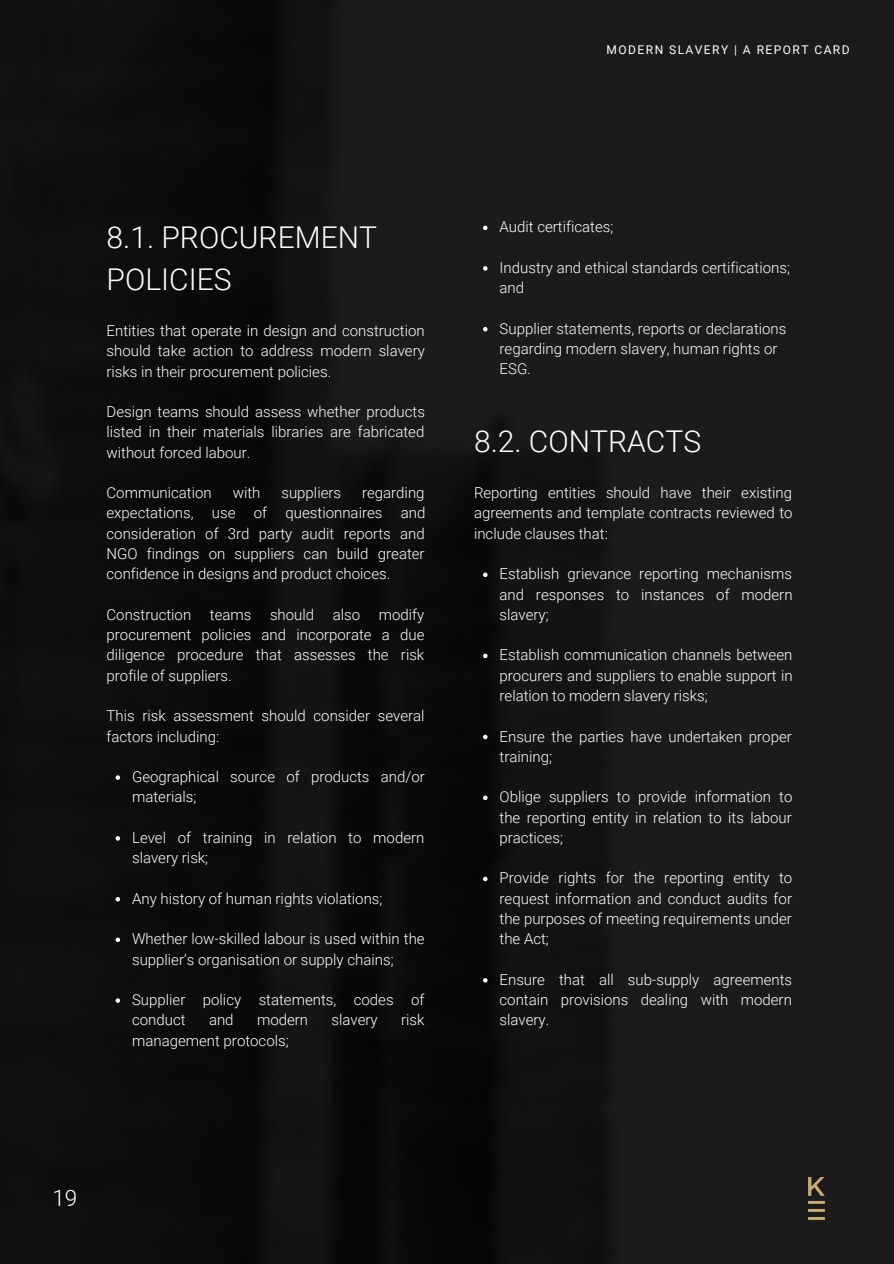
<style>
.page{position:relative;width:894px;height:1264px;background:#fff}
.page>*{position:absolute;margin:0;border:0;box-sizing:border-box;transform-origin:0 0}
.t1{font:300 30px/41.7px "Roboto";color:#fff}
.t2{font:300 22.5px "Roboto";color:#fff}
.t3{font:300 15px/20.2px "Roboto";color:#fff;text-align:justify}
.t4{font:12px "Roboto";letter-spacing:.12em;color:#fff}
</style>
<div class="page">
<div style="left:0;top:0;width:893px;height:1263px;background:#131313"></div>
<svg style="left:115px;top:775px;width:5px;height:4px"></svg>
<svg style="left:115px;top:836px;width:5px;height:4px"></svg>
<svg style="left:115px;top:897px;width:5px;height:4px"></svg>
<svg style="left:115px;top:937px;width:5px;height:5px"></svg>
<svg style="left:115px;top:998px;width:5px;height:4px"></svg>
<svg style="left:483px;top:225px;width:4px;height:5px"></svg>
<svg style="left:483px;top:266px;width:4px;height:5px"></svg>
<svg style="left:483px;top:327px;width:4px;height:4px"></svg>
<svg style="left:483px;top:572px;width:4px;height:5px"></svg>
<svg style="left:483px;top:653px;width:4px;height:5px"></svg>
<svg style="left:483px;top:734px;width:4px;height:5px"></svg>
<svg style="left:483px;top:795px;width:4px;height:5px"></svg>
<svg style="left:483px;top:876px;width:4px;height:5px"></svg>
<svg style="left:483px;top:978px;width:4px;height:4px"></svg>
<img style="left:808px;top:1176px;width:17px;height:44px">
<p class="t4" style="left:606px;top:43px;width:244px">MODERN SLAVERY | A REPORT CARD</p>
<h1 class="t1" style="left:106px;top:217px;width:272px">8.1. PROCUREMENT<br>POLICIES</h1>
<p class="t3" style="left:106px;top:321px;width:320px">Entities that operate in design and construction should take action to address modern slavery risks in their procurement policies.</p>
<p class="t3" style="left:106px;top:402px;width:320px">Design teams should assess whether products listed in their materials libraries are fabricated without forced labour.</p>
<p class="t3" style="left:106px;top:483px;width:107px">Communication</p>
<p class="t3" style="left:233px;top:483px;width:29px">with</p>
<p class="t3" style="left:281px;top:483px;width:61px">suppliers</p>
<p class="t3" style="left:106px;top:483px;width:320px;text-indent:255px">regarding expectations, use of questionnaires and consideration of 3rd party audit reports and NGO findings on suppliers can build greater confidence in designs and product choices.</p>
<p class="t3" style="left:106px;top:604px;width:319px">Construction teams should also modify procurement policies and incorporate a due diligence procedure that assesses the risk profile of suppliers.</p>
<p class="t3" style="left:106px;top:706px;width:319px">This risk assessment should consider several factors including:</p>
<p class="t3" style="left:132px;top:766px;width:294px">Geographical source of products and/or materials;</p>
<p class="t3" style="left:132px;top:827px;width:294px">Level of training in relation to modern slavery risk;</p>
<p class="t3" style="left:132px;top:888px;width:252px">Any history of human rights violations;</p>
<p class="t3" style="left:132px;top:929px;width:294px">Whether low-skilled labour is used within the supplier’s organisation or supply chains;</p>
<p class="t3" style="left:132px;top:989px;width:294px">Supplier policy statements, codes of conduct</p>
<p class="t3" style="left:209px;top:1010px;width:26px">and</p>
<p class="t3" style="left:257px;top:1010px;width:53px">modern</p>
<p class="t3" style="left:331px;top:1010px;width:48px">slavery</p>
<p class="t3" style="left:401px;top:1010px;width:25px">risk</p>
<p class="t3" style="left:132px;top:1030px;width:158px">management protocols;</p>
<p class="t3" style="left:499px;top:217px;width:115px">Audit certificates;</p>
<p class="t3" style="left:499px;top:258px;width:292px">Industry and ethical standards certifications; and</p>
<p class="t3" style="left:499px;top:318px;width:288px;text-align:left">Supplier statements, reports or declarations regarding modern slavery, human rights or<br>ESG.</p>
<h1 class="t1" style="left:474px;top:421px;width:228px">8.2. CONTRACTS</h1>
<p class="t3" style="left:474px;top:483px;width:320px">Reporting entities should have their existing agreements and template contracts reviewed to include clauses that:</p>
<p class="t3" style="left:499px;top:564px;width:294px">Establish grievance reporting mechanisms and responses to instances of modern slavery;</p>
<p class="t3" style="left:499px;top:645px;width:294px">Establish communication channels between procurers and suppliers to enable support in relation to modern slavery risks;</p>
<p class="t3" style="left:499px;top:726px;width:294px">Ensure the parties have undertaken proper training;</p>
<p class="t3" style="left:499px;top:787px;width:294px">Oblige suppliers to provide information to the reporting entity in relation to its labour practices;</p>
<p class="t3" style="left:499px;top:868px;width:294px">Provide rights for the reporting entity to request information and conduct audits for the purposes of meeting requirements under the Act;</p>
<p class="t3" style="left:499px;top:969px;width:294px">Ensure that all sub-supply agreements contain provisions dealing with modern slavery.</p>
<h2 class="t2" style="left:52px;top:1185px;width:26px">19</h2>
</div>
